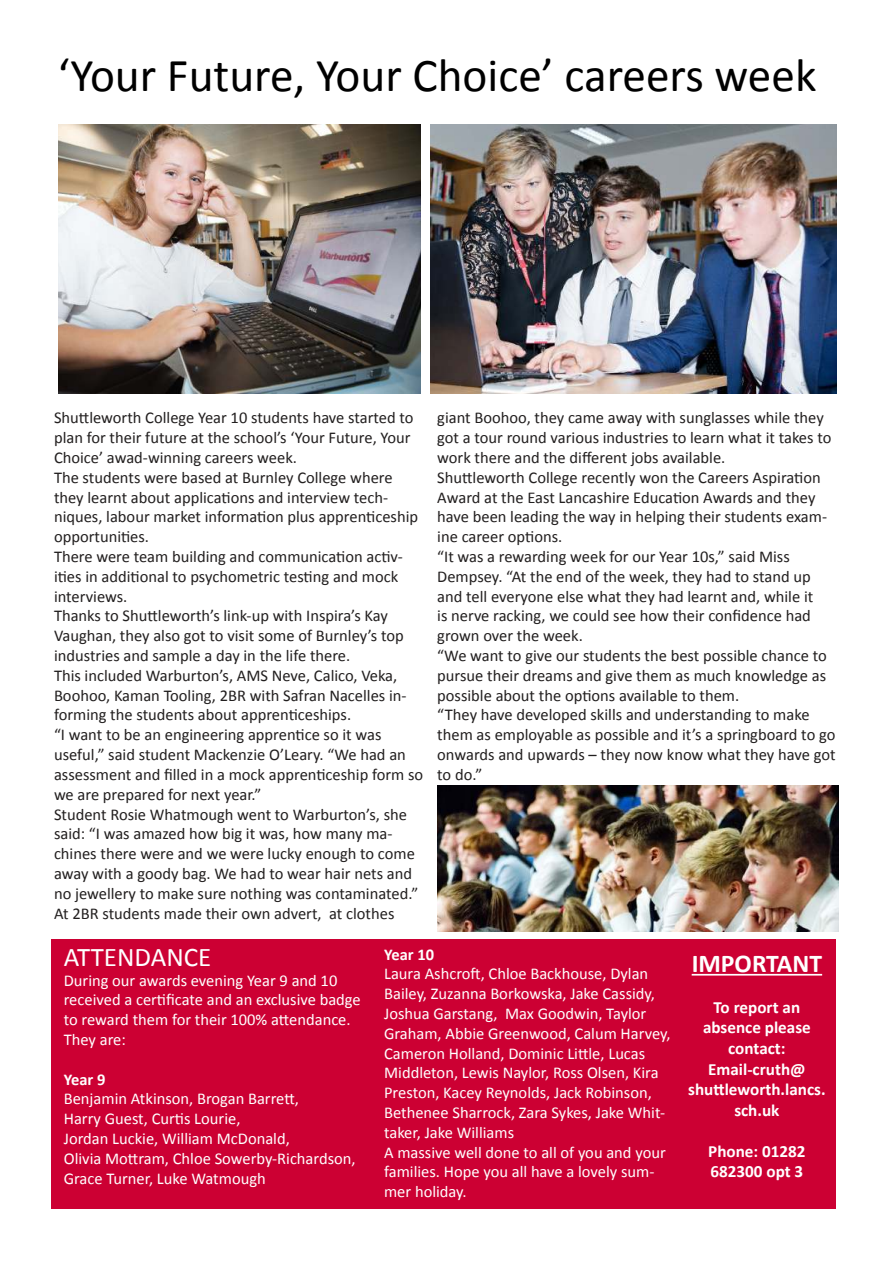
<style>
.page{position:relative;width:893px;height:1263px;background:#fff}
.page>*{position:absolute;margin:0;border:0;box-sizing:border-box;transform-origin:0 0}
.t1{font:47.25px "Calibri";color:#000}
.t2{font:27px "Calibri";color:#fff}
.t3{font:700 25.65px "Calibri";color:#fff}
.t4{font:700 17.1px/20.5px "Calibri";color:#fff;text-align:center}
.t5{font:16.5px/19.8px "Calibri";color:#221f1f}
.t6{font:16.5px/19.8px "Calibri";color:#fff}
.t7{font:700 16.5px "Calibri";color:#fff}
</style>
<div class="page">
<div style="left:51px;top:939px;width:785px;height:270px;background:#c03"></div>
<hr style="left:692px;top:974px;width:130px;height:1px;background:#fff">
<img style="left:437px;top:785px;width:402px;height:146px">
<img style="left:431px;top:124px;width:405px;height:269px">
<img style="left:59px;top:124px;width:362px;height:269px">
<h1 class="t1" style="left:58px;top:46px;width:760px">‘Your Future, Your Choice’ careers week</h1>
<p class="t5" style="left:54px;top:408px;width:371px">Shuttleworth College Year 10 students have started to plan for their future at the school’s ‘Your Future, Your Choice’ awad-winning careers week.<br>The students were based at Burnley College where they learnt about applications and interview tech&shy;niques, labour market information plus apprenticeship opportunities.<br>There were team building and communication activ&shy;ities in additional to psychometric testing and mock interviews.<br>Thanks to Shuttleworth’s link-up with Inspira’s Kay Vaughan, they also got to visit some of Burnley’s top industries and sample a day in the life there.<br>This included Warburton’s, AMS Neve, Calico, Veka, Boohoo, Kaman Tooling, 2BR with Safran Nacelles in&shy;forming the students about apprenticeships.<br>“I want to be an engineering apprentice so it was useful,” said student Mackenzie O’Leary. “We had an assessment and filled in a mock apprenticeship form so we are prepared for next year.”<br>Student Rosie Whatmough went to Warburton’s, she said: “I was amazed how big it was, how many ma&shy;chines there were and we were lucky enough to come away with a goody bag. We had to wear hair nets and no jewellery to make sure nothing was contaminated.” At 2BR students made their own advert, at clothes</p>
<p class="t5" style="left:437px;top:408px;width:400px">giant Boohoo, they came away with sunglasses while they got a tour round various industries to learn what it takes to work there and the different jobs available.<br>Shuttleworth College recently won the Careers Aspiration Award at the East Lancashire Education Awards and they have been leading the way in helping their students exam&shy;ine career options.<br>“It was a rewarding week for our Year 10s,” said Miss Dempsey. “At the end of the week, they had to stand up and tell everyone else what they had learnt and, while it<br>is nerve racking, we could see how their confidence had grown over the week.<br>“We want to give our students the best possible chance to pursue their dreams and give them as much knowledge as possible about the options available to them.<br>“They have developed skills and understanding to make them as employable as possible and it’s a springboard to go onwards and upwards – they now know what they have got to do.”</p>
<h3 class="t3" style="left:692px;top:954px;width:132px">IMPORTANT</h3>
<p class="t4" style="left:688px;top:998px;width:139px">To report an absence please contact:<br>Email-cruth@ shuttleworth.lancs. sch.uk</p>
<p class="t4" style="left:708px;top:1141px;width:99px;text-align:left">Phone: 01282<br>682300 opt 3</p>
<h2 class="t2" style="left:64px;top:940px;width:149px">ATTENDANCE</h2>
<p class="t6" style="left:64px;top:970px;width:298px">During our awards evening Year 9 and 10 received a certificate and an exclusive badge to reward them for their 100% attendance.<br>They are:</p>
<p class="t7" style="left:64px;top:1073px;width:43px">Year 9</p>
<p class="t6" style="left:64px;top:1089px;width:293px">Benjamin Atkinson, Brogan Barrett,<br>Harry Guest, Curtis Lourie,<br>Jordan Luckie, William McDonald,<br>Olivia Mottram, Chloe Sowerby-Richardson, Grace Turner, Luke Watmough</p>
<p class="t7" style="left:384px;top:948px;width:52px">Year 10</p>
<p class="t6" style="left:384px;top:964px;width:288px">Laura Ashcroft, Chloe Backhouse, Dylan Bailey, Zuzanna Borkowska, Jake Cassidy, Joshua Garstang, Max Goodwin, Taylor Graham, Abbie Greenwood, Calum Harvey, Cameron Holland, Dominic Little, Lucas Middleton, Lewis Naylor, Ross Olsen, Kira Preston, Kacey Reynolds, Jack Robinson, Bethenee Sharrock, Zara Sykes, Jake Whit&shy;taker, Jake Williams<br>A massive well done to all of you and your families. Hope you all have a lovely sum&shy;mer holiday.</p>
</div>
